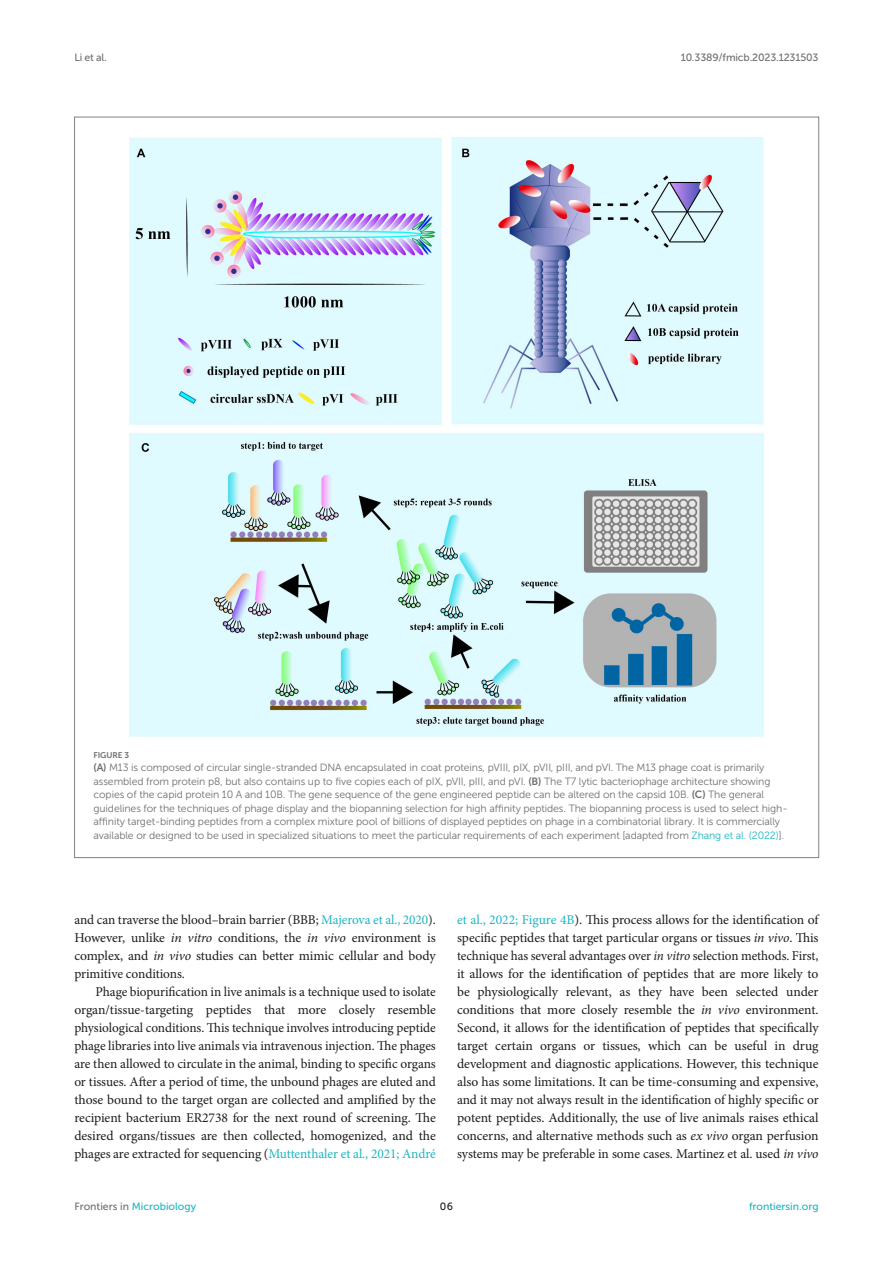
<style>
.page{position:relative;width:893px;height:1263px;background:#fff}
.page>*{position:absolute;margin:0;border:0;box-sizing:border-box;transform-origin:0 0}
.TEXT{font:13.5px/18px "Minion Pro";letter-spacing:-.005em;color:#1b1c1b;text-align:justify}
.FIG_LEG{font:10.5px/13.5px "Museo Sans 300";letter-spacing:-.01em;color:#706f70}
.t1{font:10.5px "Museo Sans 500";color:#1db5c3}
.t2{font:10.5px "Museo Sans 500";letter-spacing:-.015em;color:#706f70}
.t3{font:10.5px "Museo Sans 500";color:#1b1c1b}
.FIG_HD{font:8.25px "Museo Sans 700";letter-spacing:-.01em;color:#706f70}
.s1{font-family:"Museo Sans 700"}
.s2{color:#1db5c3}
.s3{font-style:italic}
.s4{color:#706f70}
</style>
<div class="page">
<img style="left:129px;top:137px;width:635px;height:600px">
<p class="t2" style="left:74px;top:51px;width:34px">Li et al.</p>
<p class="t2" style="left:681px;top:51px;width:139px">10.3389/fmicb.2023.1231503</p>
<p class="FIG_HD" style="left:94px;top:750px;width:37px">FIGURE 3</p>
<p class="FIG_LEG" style="left:94px;top:761px;width:695px"><span class="s1">(A)</span> M13 is composed of circular single-stranded DNA encapsulated in coat proteins, pVIII, pIX, pVII, pIII, and pVI. The M13 phage coat is primarily assembled from protein p8, but also contains up to five copies each of pIX, pVII, pIII, and pVI. <span class="s1">(B)</span> The T7 lytic bacteriophage architecture showing copies of the capid protein 10 A and 10B. The gene sequence of the gene engineered peptide can be altered on the capsid 10B. <span class="s1">(C)</span> The general guidelines for the techniques of phage display and the biopanning selection for high affinity peptides. The biopanning process is used to select high&shy;affinity target-binding peptides from a complex mixture pool of billions of displayed peptides on phage in a combinatorial library. It is commercially available or designed to be used in specialized situations to meet the particular requirements of each experiment [adapted from <span class="s2">Zhang et al. (2022)</span>].</p>
<p class="TEXT" style="left:74px;top:911px;width:363px">and can traverse the blood–brain barrier (BBB; <span class="s2">Majerova et al., 2020</span>).<br>However, unlike <span class="s3">in vitro</span> conditions, the <span class="s3">in vivo</span> environment is complex, and <span class="s3">in vivo</span> studies can better mimic cellular and body primitive conditions.</p>
<p class="TEXT" style="left:74px;top:983px;width:363px;text-indent:21px">Phage biopurification in live animals is a technique used to isolate organ/tissue-targeting peptides that more closely resemble physiological conditions. This technique involves introducing peptide phage libraries into live animals via intravenous injection. The phages are then allowed to circulate in the animal, binding to specific organs or tissues. After a period of time, the unbound phages are eluted and those bound to the target organ are collected and amplified by the recipient bacterium ER2738 for the next round of screening. The desired organs/tissues are then collected, homogenized, and the phages are extracted for sequencing (<span class="s2">Muttenthaler et al., 2021; André</span></p>
<p class="TEXT" style="left:457px;top:911px;width:363px"><span class="s2">et al., 2022; Figure 4B</span>). This process allows for the identification of specific peptides that target particular organs or tissues <span class="s3">in vivo</span>. This technique has several advantages over <span class="s3">in vitro</span> selection methods. First, it allows for the identification of peptides that are more likely to be physiologically relevant, as they have been selected under conditions that more closely resemble the <span class="s3">in vivo</span> environment.<br>Second, it allows for the identification of peptides that specifically target certain organs or tissues, which can be useful in drug development and diagnostic applications. However, this technique also has some limitations. It can be time-consuming and expensive, and it may not always result in the identification of highly specific or potent peptides. Additionally, the use of live animals raises ethical concerns, and alternative methods such as <span class="s3">ex vivo</span> organ perfusion systems may be preferable in some cases. Martinez et al. used <span class="s3">in vivo</span></p>
<p class="t1" style="left:74px;top:1200px;width:123px"><span class="s4">Frontiers in</span> Microbiology</p>
<p class="t3" style="left:440px;top:1200px;width:15px">06</p>
<p class="t1" style="left:749px;top:1200px;width:71px">frontiersin.org</p>
</div>
